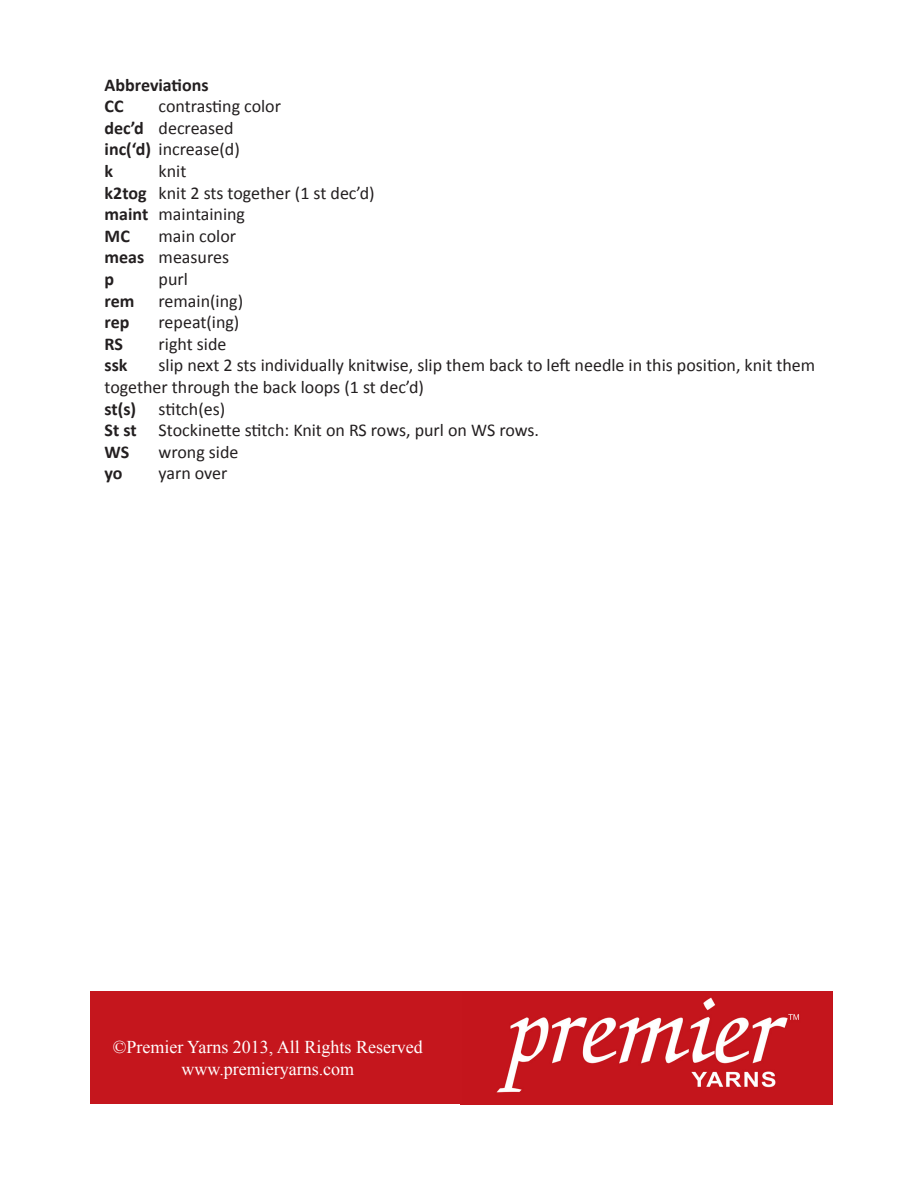
<style>
.page{position:relative;width:918px;height:1188px;background:#fff}
.page>*{position:absolute;margin:0;border:0;box-sizing:border-box;transform-origin:0 0}
.t1{font:18px/21.6px "Calibri";color:#231f20}
.t2{font:18px/21.6px "Times New Roman";color:#fff;text-align:center}
.t3{font:700 18px/21.6px "Calibri";color:#231f20}
.s1{font-weight:700}
</style>
<div class="page">
<img style="left:462px;top:991px;width:370px;height:113px">
<div style="left:90px;top:991px;width:372px;height:113px;background:#c5161d"></div>
<p class="t3" style="left:105px;top:74px;width:106px">Abbreviations<br>CC</p>
<p class="t1" style="left:105px;top:96px;width:178px;text-indent:54px">contrasting color <span class="s1">dec’d</span> decreased <span class="s1">inc(‘d)</span> increase(d)<br><span class="s1">k</span></p>
<p class="t1" style="left:105px;top:160px;width:272px;text-indent:54px">knit<br><span class="s1">k2tog</span> knit 2 sts together (1 st dec’d) <span class="s1">maint</span> maintaining<br><span class="s1">MC</span></p>
<p class="t1" style="left:105px;top:225px;width:133px;text-indent:54px">main color <span class="s1">meas</span> measures <span class="s1">p</span></p>
<p class="t1" style="left:159px;top:268px;width:31px">purl</p>
<p class="t3" style="left:105px;top:290px;width:31px">rem</p>
<p class="t1" style="left:159px;top:290px;width:86px">remain(ing)</p>
<p class="t3" style="left:105px;top:311px;width:26px">rep</p>
<p class="t1" style="left:159px;top:312px;width:82px">repeat(ing)</p>
<p class="t3" style="left:105px;top:333px;width:20px">RS</p>
<p class="t1" style="left:159px;top:333px;width:69px">right side</p>
<p class="t3" style="left:105px;top:355px;width:25px">ssk</p>
<p class="t1" style="left:105px;top:355px;width:712px;text-indent:54px">slip next 2 sts individually knitwise, slip them back to left needle in this position, knit them together through the back loops (1 st dec’d)<br><span class="s1">st(s)</span> stitch(es)<br><span class="s1">St st</span> Stockinette stitch: Knit on RS rows, purl on WS rows.<br><span class="s1">WS</span></p>
<p class="t1" style="left:159px;top:441px;width:81px">wrong side</p>
<p class="t3" style="left:105px;top:463px;width:20px">yo</p>
<p class="t1" style="left:159px;top:463px;width:70px">yarn over</p>
<p class="t2" style="left:113px;top:1036px;width:312px">©Premier Yarns 2013, All Rights Reserved www.premieryarns.com</p>
</div>
